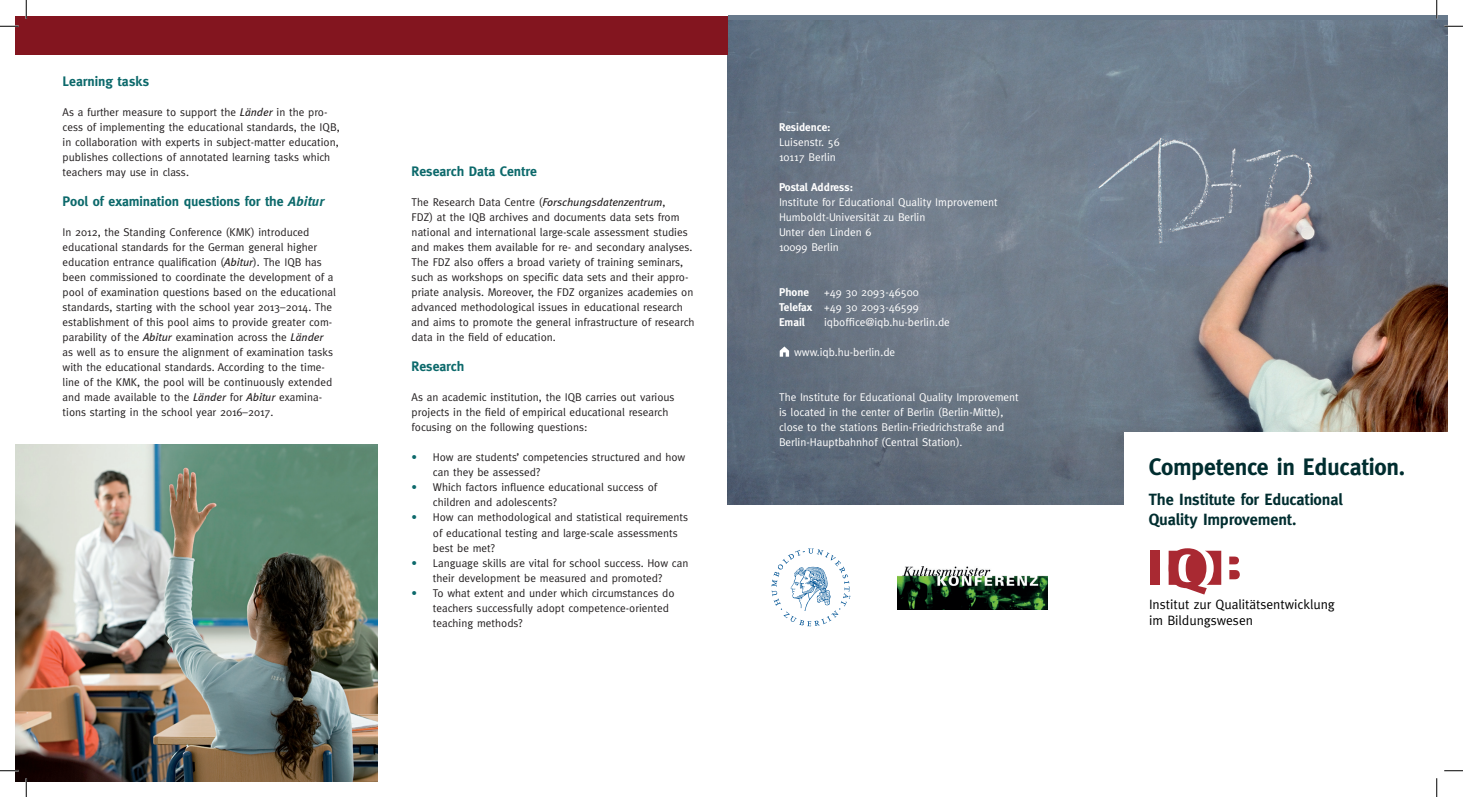
<style>
.page{position:relative;width:1463px;height:797px;background:#fff}
.page>*{position:absolute;margin:0;border:0;box-sizing:border-box;transform-origin:0 0}
.t1{font:700 23.75px "Meta";letter-spacing:-.01em;color:#002d2f}
.t2{font:700 16.25px/20px "Meta";letter-spacing:-.01em;color:#002d2f}
.t3{font:700 13.75px "Meta";letter-spacing:-.005em;color:#0c696b}
.t4{font:13.5px/16.2px "Meta";color:#000}
.t5{font:11.25px/15px "Meta";color:#231f20}
.t6{font:11.25px/15px "Meta";color:#fff}
.t7{font:700 11.25px "Meta";color:#fff}
.s1{font-style:italic}
.s2{font-weight:700;color:#0c696b}
.s3{font-weight:700}
</style>
<div class="page">
<img style="left:728px;top:20px;width:719px;height:485px">
<div style="left:1124px;top:432px;width:323px;height:85px;background:#fff"></div>
<svg style="left:1229px;top:556px;width:11px;height:23px"></svg>
<svg style="left:1168px;top:548px;width:53px;height:46px"></svg>
<div style="left:1150px;top:550px;width:9px;height:35px;background:#a92932"></div>
<svg style="left:780px;top:346px;width:9px;height:11px"></svg>
<img style="left:16px;top:445px;width:361px;height:336px">
<div style="left:16px;top:16px;width:712px;height:39px;background:#83151f"></div>
<img style="left:897px;top:566px;width:150px;height:44px">
<svg style="left:771px;top:548px;width:79px;height:78px"></svg>
<svg style="left:0;top:25px;width:19px;height:2px"></svg>
<svg style="left:1444px;top:25px;width:19px;height:2px"></svg>
<svg style="left:0;top:770px;width:19px;height:1px"></svg>
<svg style="left:1444px;top:770px;width:19px;height:1px"></svg>
<svg style="left:25px;top:0;width:2px;height:19px"></svg>
<svg style="left:25px;top:778px;width:2px;height:19px"></svg>
<svg style="left:1436px;top:0;width:1px;height:19px"></svg>
<svg style="left:1436px;top:778px;width:1px;height:19px"></svg>
<p class="t3" style="left:63px;top:74px;width:88px">Learning tasks</p>
<p class="t5" style="left:63px;top:105px;width:279px">As a further measure to support the <span class="s1">Länder</span> in the pro&shy;cess of implementing the educational standards, the IQB, in collaboration with experts in subject-matter education, publishes collections of annotated learning tasks which teachers may use in class.</p>
<p class="t3" style="left:63px;top:194px;width:263px">Pool of examination questions for the <span class="s1">Abitur</span></p>
<p class="t5" style="left:63px;top:225px;width:275px">In 2012, the Standing Conference (KMK) introduced educational standards for the German general higher education entrance qualification (<span class="s1">Abitur</span>). The IQB has been commissioned to coordinate the development of a pool of examination questions based on the educational standards, starting with the school year 2013–2014. The establishment of this pool aims to provide greater com&shy;parability of the <span class="s1">Abitur</span> examination across the <span class="s1">Länder </span>as well as to ensure the alignment of examination tasks with the educational standards. According to the time&shy;line of the KMK, the pool will be continuously extended and made available to the <span class="s1">Länder</span> for <span class="s1">Abitur</span> examina&shy;tions starting in the school year 2016–2017.</p>
<p class="t3" style="left:412px;top:164px;width:127px">Research Data Centre</p>
<p class="t5" style="left:412px;top:195px;width:284px">The Research Data Centre (<span class="s1">Forschungsdatenzentrum</span>,<br>FDZ) at the IQB archives and documents data sets from national and international large-scale assessment studies and makes them available for re- and secondary analyses.<br>The FDZ also offers a broad variety of training seminars, such as workshops on specific data sets and their appro&shy;priate analysis. Moreover, the FDZ organizes academies on advanced methodological issues in educational research and aims to promote the general infrastructure of research data in the field of education.</p>
<p class="t3" style="left:412px;top:359px;width:54px">Research</p>
<p class="t5" style="left:412px;top:390px;width:264px">As an academic institution, the IQB carries out various projects in the field of empirical educational research focusing on the following questions:</p>
<p class="t5" style="left:433px;top:450px;width:254px;text-indent:-21px"><span class="s2">•</span> How are students’ competencies structured and how can they be assessed?</p>
<p class="t5" style="left:433px;top:480px;width:226px;text-indent:-21px"><span class="s2">•</span> Which factors influence educational success of children and adolescents?</p>
<p class="t5" style="left:433px;top:510px;width:257px;text-indent:-21px"><span class="s2">•</span> How can methodological and statistical requirements of educational testing and large-scale assessments best be met?</p>
<p class="t5" style="left:412px;top:555px;width:278px;text-align:center"><span class="s2">•</span> Language skills are vital for school success. How can their development be measured and promoted?</p>
<p class="t5" style="left:433px;top:585px;width:243px;text-indent:-21px"><span class="s2">•</span> To what extent and under which circumstances do teachers successfully adopt competence-oriented teaching methods?</p>
<p class="t7" style="left:779px;top:121px;width:53px">Residence:</p>
<p class="t6" style="left:779px;top:135px;width:62px">Luisenstr. 56<br>10117 Berlin</p>
<p class="t7" style="left:779px;top:181px;width:76px">Postal Address:</p>
<p class="t6" style="left:779px;top:195px;width:220px">Institute for Educational Quality Improvement<br>Humboldt-Universität zu Berlin<br>Unter den Linden 6<br>10099 Berlin</p>
<p class="t7" style="left:779px;top:286px;width:31px">Phone</p>
<p class="t6" style="left:779px;top:285px;width:141px;text-align:justify;text-indent:45px">+49 30 2093-46500<br><span class="s3">Telefax</span> +49 30 2093-46599<br><span class="s3">Email</span></p>
<p class="t6" style="left:824px;top:315px;width:127px">iqboffice@iqb.hu-berlin.de</p>
<p class="t6" style="left:794px;top:345px;width:103px">www.iqb.hu-berlin.de</p>
<p class="t6" style="left:779px;top:390px;width:241px">The Institute for Educational Quality Improvement is located in the center of Berlin (Berlin-Mitte), close to the stations Berlin-Friedrichstraße and Berlin-Hauptbahnhof (Central Station).</p>
<h1 class="t1" style="left:1148px;top:453px;width:258px">Competence in Education.</h1>
<h2 class="t2" style="left:1148px;top:489px;width:196px">The Institute for Educational<br>Quality Improvement.</h2>
<p class="t4" style="left:1149px;top:595px;width:187px">Institut zur Qualitätsentwicklung im Bildungswesen</p>
</div>
